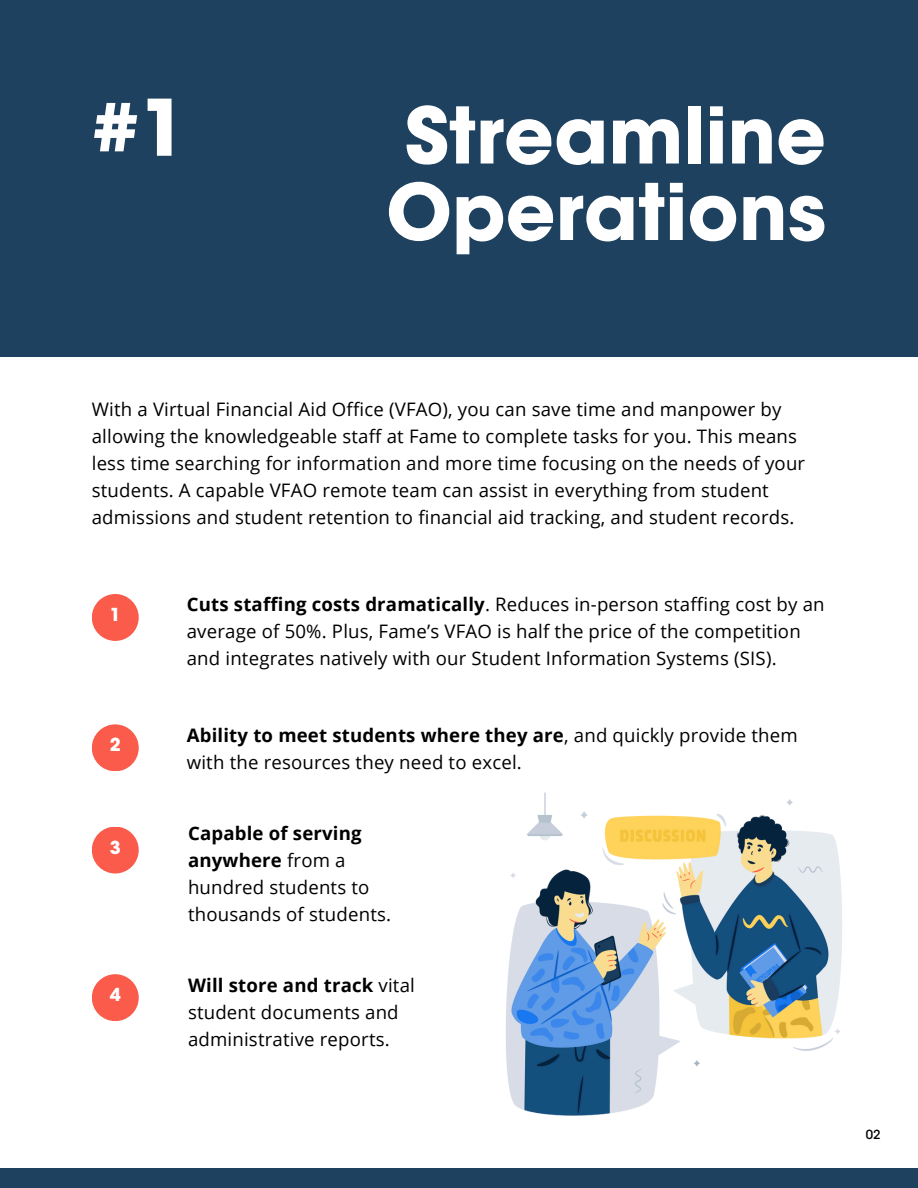
<style>
.page{position:relative;width:918px;height:1188px;background:#fff}
.page>*{position:absolute;margin:0;border:0;box-sizing:border-box;transform-origin:0 0}
.t1{font:700 77.25px/76.5px "ITC Avant Garde Std";color:#fff}
.t2{font:18.6px/27px "Open Sans";letter-spacing:.01em;color:#000}
.t3{font:700 17.85px "ITC Avant Garde Std";color:#fff}
.t4{font:500 12.45px "ITC Avant Garde Std";color:#000}
.s1{font-weight:700}
</style>
<div class="page">
<div style="left:0;top:0;width:918px;height:357px;background:#1d415e"></div>
<div style="left:92px;top:594px;width:47px;height:47px;background:#fa5b4b;border-radius:50%"></div>
<div style="left:92px;top:724px;width:47px;height:47px;background:#fa5b4b;border-radius:50%"></div>
<div style="left:92px;top:827px;width:47px;height:46px;background:#fa5b4b;border-radius:50%"></div>
<img style="left:506px;top:792px;width:336px;height:324px">
<div style="left:0;top:1169px;width:918px;height:19px;background:#1d415e"></div>
<div style="left:92px;top:974px;width:47px;height:47px;background:#fa5b4b;border-radius:50%"></div>
<p class="t1" style="left:92px;top:99px;width:97px">#1</p>
<p class="t1" style="left:386px;top:107px;width:441px">Streamline<br>Operations</p>
<p class="t2" style="left:92px;top:396px;width:715px">With a Virtual Financial Aid Office (VFAO), you can save time and manpower by allowing the knowledgeable staff at Fame to complete tasks for you. This means less time searching for information and more time focusing on the needs of your students. A capable VFAO remote team can assist in everything from student admissions and student retention to financial aid tracking, and student records.</p>
<h1 class="t3" style="left:110px;top:608px;width:12px">1</h1>
<h1 class="t3" style="left:110px;top:738px;width:12px">2</h1>
<p class="t3" style="left:110px;top:840px;width:12px">3</p>
<p class="t3" style="left:110px;top:988px;width:12px">4</p>
<p class="t2" style="left:187px;top:591px;width:639px"><span class="s1">Cuts staffing costs dramatically</span>. Reduces in-person staffing cost by an average of 50%. Plus, Fame’s VFAO is half the price of the competition and integrates natively with our Student Information Systems (SIS).</p>
<p class="t2" style="left:187px;top:721px;width:613px"><span class="s1">Ability to meet students where they are</span>, and quickly provide them with the resources they need to excel.</p>
<p class="t2" style="left:188px;top:819px;width:205px"><span class="s1">Capable of serving anywhere</span> from a hundred students to thousands of students.</p>
<p class="t2" style="left:188px;top:971px;width:228px"><span class="s1">Will store and track</span> vital student documents and administrative reports.</p>
<p class="t4" style="left:866px;top:1130px;width:16px">02</p>
</div>
